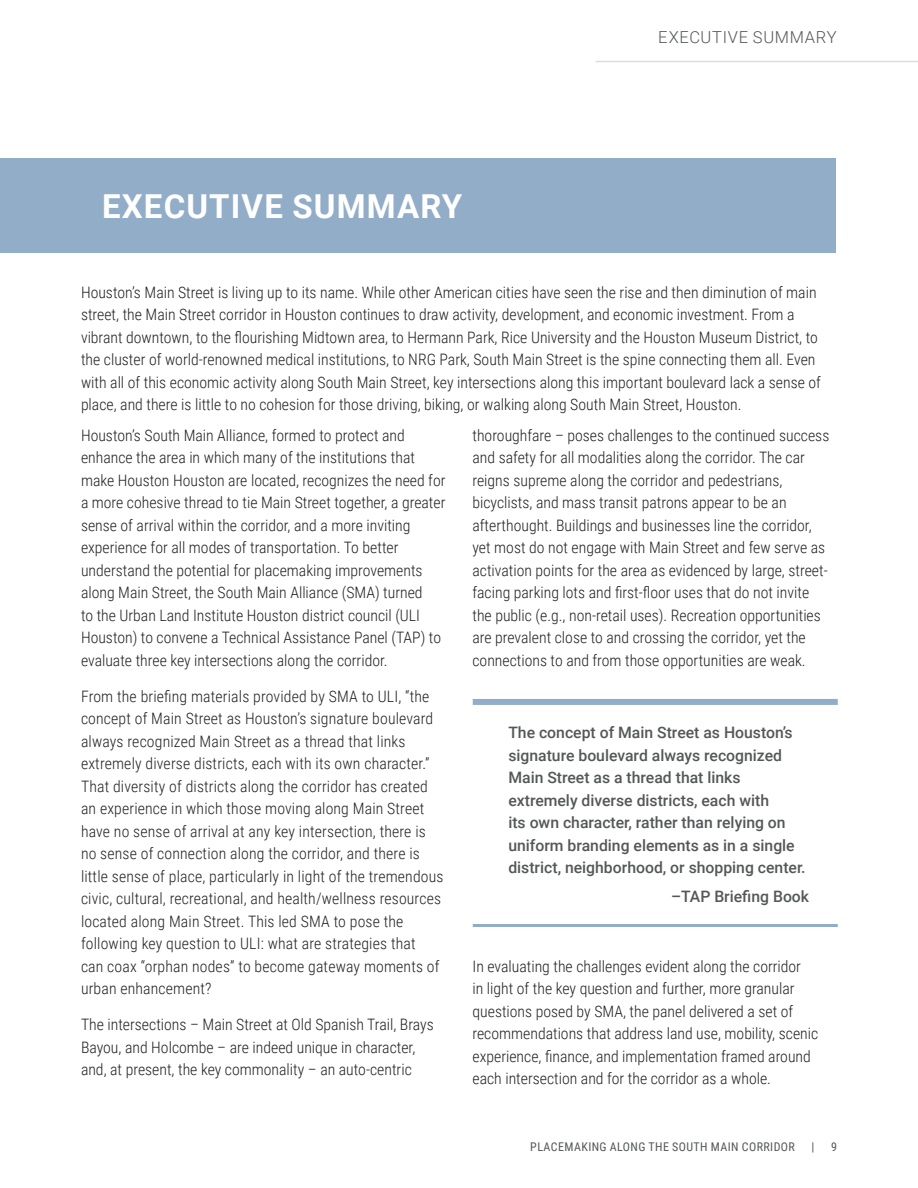
<style>
.page{position:relative;width:918px;height:1188px;background:#fff}
.page>*{position:absolute;margin:0;border:0;box-sizing:border-box;transform-origin:0 0}
.BODY_TXT{font:700 33px "Roboto";letter-spacing:.035em;color:#fff}
.Section_Heading{font:300 16.5px "Roboto";letter-spacing:.045em;color:#545758}
.BODY_TXT-2{font:300 15.75px/22.5px "Roboto Condensed";color:#231f20}
.H4_Call_out_box{font:500 15.75px/22.5px "Roboto";color:#545758}
.t1{font:12px "Roboto Condensed";letter-spacing:.035em;color:#545758}
</style>
<div class="page">
<hr style="left:596px;top:61px;width:322px;height:1px;background:#dddcdd">
<div style="left:0;top:158px;width:835px;height:95px;background:#92adc8"></div>
<div style="left:473px;top:699px;width:365px;height:6px;background:#92adc8"></div>
<hr style="left:473px;top:924px;width:365px;height:3px;background:#92adc8">
<p class="BODY_TXT" style="left:102px;top:183px;width:362px">EXECUTIVE SUMMARY</p>
<p class="Section_Heading" style="left:658px;top:26px;width:180px">EXECUTIVE SUMMARY</p>
<p class="BODY_TXT-2" style="left:81px;top:280px;width:742px">Houston’s Main Street is living up to its name. While other American cities have seen the rise and then diminution of main street, the Main Street corridor in Houston continues to draw activity, development, and economic investment. From a vibrant downtown, to the flourishing Midtown area, to Hermann Park, Rice University and the Houston Museum District, to the cluster of world-renowned medical institutions, to NRG Park, South Main Street is the spine connecting them all. Even with all of this economic activity along South Main Street, key intersections along this important boulevard lack a sense of place, and there is little to no cohesion for those driving, biking, or walking along South Main Street, Houston.</p>
<p class="BODY_TXT-2" style="left:81px;top:423px;width:366px">Houston’s South Main Alliance, formed to protect and enhance the area in which many of the institutions that make Houston Houston are located, recognizes the need for a more cohesive thread to tie Main Street together, a greater sense of arrival within the corridor, and a more inviting experience for all modes of transportation. To better understand the potential for placemaking improvements along Main Street, the South Main Alliance (SMA) turned<br>to the Urban Land Institute Houston district council (ULI Houston) to convene a Technical Assistance Panel (TAP) to evaluate three key intersections along the corridor.</p>
<p class="BODY_TXT-2" style="left:81px;top:684px;width:364px">From the briefing materials provided by SMA to ULI, “the concept of Main Street as Houston’s signature boulevard always recognized Main Street as a thread that links extremely diverse districts, each with its own character.” That diversity of districts along the corridor has created an experience in which those moving along Main Street have no sense of arrival at any key intersection, there is no sense of connection along the corridor, and there is little sense of place, particularly in light of the tremendous civic, cultural, recreational, and health/wellness resources located along Main Street. This led SMA to pose the following key question to ULI: what are strategies that<br>can coax “orphan nodes” to become gateway moments of urban enhancement?</p>
<p class="BODY_TXT-2" style="left:81px;top:1013px;width:354px">The intersections – Main Street at Old Spanish Trail, Brays<br>Bayou, and Holcombe – are indeed unique in character, and, at present, the key commonality – an auto-centric</p>
<p class="BODY_TXT-2" style="left:472px;top:423px;width:358px">thoroughfare – poses challenges to the continued success and safety for all modalities along the corridor. The car reigns supreme along the corridor and pedestrians, bicyclists, and mass transit patrons appear to be an afterthought. Buildings and businesses line the corridor, yet most do not engage with Main Street and few serve as activation points for the area as evidenced by large, street&shy;facing parking lots and first-floor uses that do not invite the public (e.g., non-retail uses). Recreation opportunities are prevalent close to and crossing the corridor, yet the connections to and from those opportunities are weak.</p>
<p class="H4_Call_out_box" style="left:508px;top:721px;width:299px">The concept of Main Street as Houston’s signature boulevard always recognized Main Street as a thread that links extremely diverse districts, each with<br>its own character, rather than relying on uniform branding elements as in a single district, neighborhood, or shopping center.</p>
<p class="H4_Call_out_box" style="left:671px;top:885px;width:140px">–TAP Briefing Book</p>
<p class="BODY_TXT-2" style="left:472px;top:954px;width:347px">In evaluating the challenges evident along the corridor<br>in light of the key question and further, more granular questions posed by SMA, the panel delivered a set of recommendations that address land use, mobility, scenic experience, finance, and implementation framed around each intersection and for the corridor as a whole.</p>
<p class="t1" style="left:530px;top:1139px;width:266px">PLACEMAKING ALONG THE SOUTH MAIN CORRIDOR</p>
<p class="t1" style="left:812px;top:1139px;width:4px">|</p>
<p class="t1" style="left:831px;top:1139px;width:7px">9</p>
</div>
